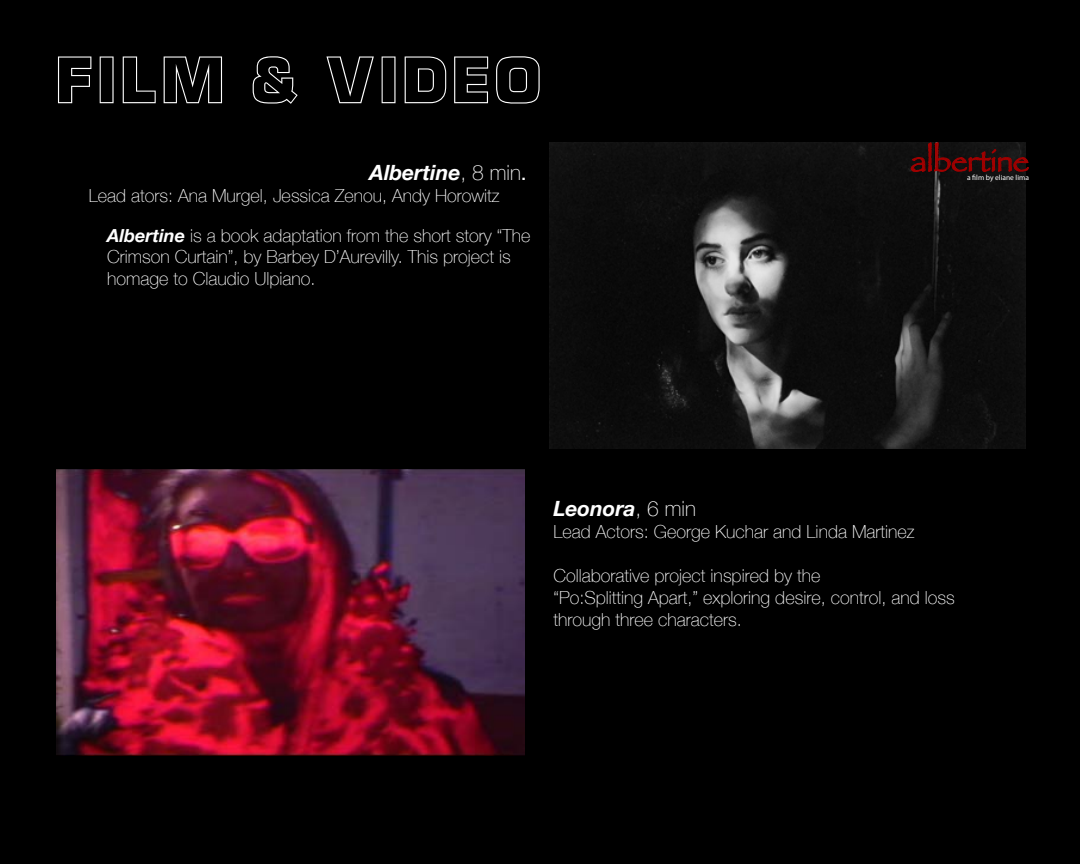
<style>
.page{position:relative;width:1080px;height:864px;background:#000}
.page>*{position:absolute;margin:0;border:0;box-sizing:border-box;transform-origin:0 0}
.t1{font:60px "Micro Technic Bold Outline";letter-spacing:.05em;color:#fff}
.t2{font:30px "Papyrus";color:#a10000}
.t3{font:italic 700 21px "Helvetica Neue";color:#fff}
.t4{font:100 18px/21.9px "Helvetica Neue";color:#fff}
.t5{font:7.5px "Myriad Pro";color:#fff}
.s1{font-weight:100;font-style:normal}
.s2{font-weight:400;font-style:normal}
.s3{font-weight:700;font-style:italic}
</style>
<div class="page">
<img style="left:549px;top:143px;width:477px;height:305px">
<img style="left:56px;top:469px;width:468px;height:286px">
<svg style="left:910px;top:142px;width:119px;height:30px"></svg>
<h1 class="t1" style="left:56px;top:37px;width:488px">FILM &amp; VIDEO</h1>
<p class="t3" style="left:370px;top:156px;width:159px">Albertine<span class="s1">, 8 min</span><span class="s2">.</span></p>
<p class="t4" style="left:89px;top:184px;width:412px">Lead ators: Ana Murgel, Jessica Zenou, Andy Horowitz</p>
<p class="t4" style="left:107px;top:224px;width:425px"><span class="s3">Albertine</span> is a book adaptation from the short story “The<br>Crimson Curtain”, by Barbey D’Aurevilly. This project is homage to Claudio Ulpiano.</p>
<h2 class="t2" style="left:911px;top:143px;width:120px">albertine</h2>
<p class="t5" style="left:967px;top:173px;width:63px">a film by eliane lima</p>
<p class="t3" style="left:554px;top:492px;width:144px">Leonora<span class="s1">, 6 min</span></p>
<p class="t4" style="left:554px;top:520px;width:363px">Lead Actors: George Kuchar and Linda Martinez</p>
<p class="t4" style="left:554px;top:564px;width:403px">Collaborative project inspired by the<br>“Po:Splitting Apart,” exploring desire, control, and loss through three characters.</p>
</div>
